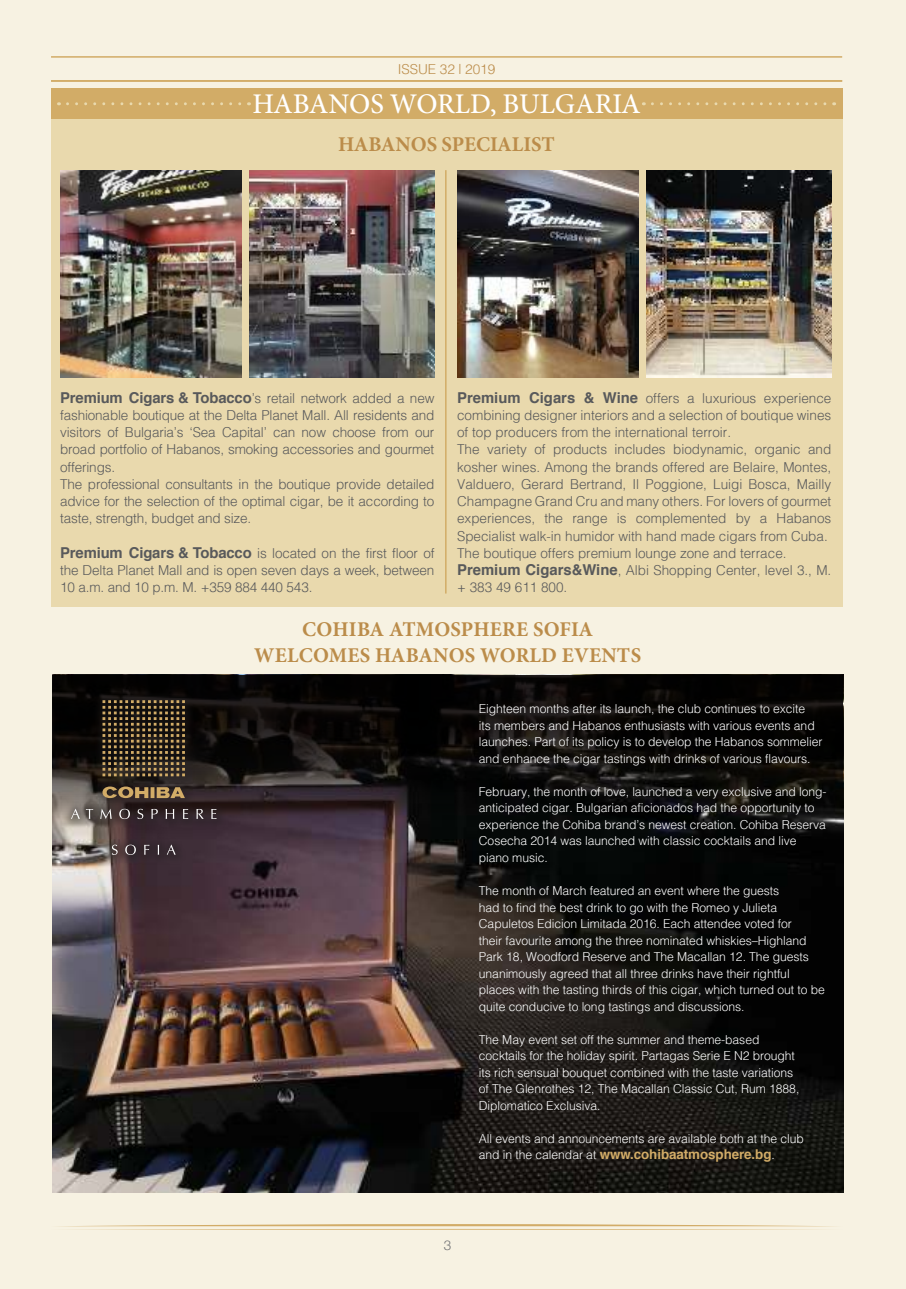
<style>
.page{position:relative;width:906px;height:1289px;background:#fff}
.page>*{position:absolute;margin:0;border:0;box-sizing:border-box;transform-origin:0 0}
.t1{font:500 28.5px "Minion Pro";color:#fff}
.t2{font:700 21px/25.2px "Minion Pro";color:#bb8c4a;text-align:center}
.t3{font:300 15px/17.2px "Helv Cyr";color:#58595b}
.t4{font:300 15px "Helv Cyr";letter-spacing:-.005em;color:#bb8c4a}
.t5{font:300 13.5px/16.5px "Helv Cyr";letter-spacing:-.005em;color:#fff}
.t6{font:700 13.5px "Helvetica";letter-spacing:-.005em;color:#d2ac67}
.t7{font:300 13.5px "Helvetica Neue";color:#6d6e71}
.s1{font-family:"Helvetica";font-weight:700}
.s2{font-family:"Helv Cyr";font-weight:300;color:#fff}
</style>
<div class="page">
<div style="left:0;top:0;width:906px;height:1288px;background:#f7f2e2"></div>
<div style="left:51px;top:115px;width:791px;height:492px;background:#e9d9ad"></div>
<img style="left:52px;top:674px;width:791px;height:517px">
<svg style="left:52px;top:674px;width:790px;height:189px;background:#131010"></svg>
<div style="left:62px;top:690px;width:164px;height:174px;background:#231f20;opacity:.4"></div>
<svg style="left:71px;top:808px;width:145px;height:11px;background:#595050"></svg>
<svg style="left:102px;top:700px;width:83px;height:76px;background:#483b28"></svg>
<svg style="left:102px;top:786px;width:83px;height:12px"></svg>
<svg style="left:112px;top:844px;width:6px;height:10px"></svg>
<svg style="left:125px;top:844px;width:11px;height:11px"></svg>
<svg style="left:144px;top:844px;width:5px;height:10px"></svg>
<svg style="left:167px;top:844px;width:9px;height:10px"></svg>
<svg style="left:59px;top:1224px;width:775px;height:5px"></svg>
<hr style="left:51px;top:56px;width:791px;height:2px;background:#d2ac67">
<hr style="left:51px;top:80px;width:791px;height:2px;background:#d2ac67">
<div style="left:51px;top:88px;width:791px;height:31px;background:#d2ac67"></div>
<svg style="left:68px;top:102px;width:181px;height:3px"></svg>
<svg style="left:652px;top:102px;width:182px;height:3px"></svg>
<img style="left:60px;top:170px;width:182px;height:207px">
<img style="left:646px;top:170px;width:185px;height:207px">
<img style="left:457px;top:170px;width:182px;height:207px">
<hr style="left:445px;top:170px;width:1px;height:423px;background:#d2ac67">
<img style="left:249px;top:170px;width:185px;height:207px">
<p class="t4" style="left:398px;top:61px;width:99px">ISSUE 32 | 2019</p>
<h1 class="t1" style="left:252px;top:93px;width:390px">HABANOS WORLD, BULGARIA</h1>
<h2 class="t2" style="left:338px;top:131px;width:218px">HABANOS SPECIALIST</h2>
<p class="t3" style="left:60px;top:389px;width:376px"><span class="s1">Premium Cigars &amp; Tobacco</span>’s retail network added a new fashionable boutique at the Delta Planet Mall. All residents and visitors of Bulgaria’s ‘Sea Capital’ can now choose from our broad portfolio of Habanos, smoking accessories and gourmet offerings.<br>The professional consultants in the boutique provide detailed advice for the selection of the optimal cigar, be it according to taste, strength, budget and size.</p>
<p class="t3" style="left:60px;top:544px;width:376px;text-align:justify"><span class="s1">Premium Cigars &amp; Tobacco</span> is located on the first floor of the Delta Planet Mall and is open seven days a week, between 10 a.m. and 10 p.m. M. +359 884 440 543.</p>
<h2 class="t2" style="left:254px;top:616px;width:388px">COHIBA ATMOSPHERE SOFIA<br>WELCOMES HABANOS WORLD EVENTS</h2>
<p class="t3" style="left:457px;top:389px;width:376px"><span class="s1">Premium Cigars &amp; Wine</span> offers a luxurious experience combining designer interiors and a selection of boutique wines of top producers from the international terroir.<br>The variety of products includes biodynamic, organic and kosher wines. Among the brands offered are Belaire, Montes, Valduero, Gerard Bertrand, Il Poggione, Luigi Bosca, Mailly Champagne Grand Cru and many others. For lovers of gourmet experiences, the range is complemented by a Habanos Specialist walk-in humidor with hand made cigars from Cuba.<br>The boutique offers premium lounge zone and terrace.<br><span class="s1">Premium Cigars&amp;Wine</span>, Albi Shopping Center, level 3., M. + 383 49 611 800.</p>
<p class="t5" style="left:479px;top:700px;width:345px">Eighteen months after its launch, the club continues to excite<br>its members and Habanos enthusiasts with various events and launches. Part of its policy is to develop the Habanos sommelier and enhance the cigar tastings with drinks of various flavours.</p>
<p class="t5" style="left:479px;top:783px;width:349px">February, the month of love, launched a very exclusive and long&shy;anticipated cigar. Bulgarian aficionados had the opportunity to experience the Cohiba brand’s newest creation. Cohiba Reserva Cosecha 2014 was launched with classic cocktails and live piano music.</p>
<p class="t5" style="left:479px;top:882px;width:347px">The month of March featured an event where the guests<br>had to find the best drink to go with the Romeo y Julieta Capuletos Edicion Limitada 2016. Each attendee voted for<br>their favourite among the three nominated whiskies—Highland Park 18, Woodford Reserve and The Macallan 12. The guests unanimously agreed that all three drinks have their rightful places with the tasting thirds of this cigar, which turned out to be quite conducive to long tastings and discussions.</p>
<p class="t5" style="left:479px;top:1030px;width:322px">The May event set off the summer and theme-based cocktails for the holiday spirit. Partagas Serie E N2 brought its rich sensual bouquet combined with the taste variations of The Glenrothes 12, The Macallan Classic Cut, Rum 1888, Diplomatico Exclusiva.</p>
<p class="t5" style="left:479px;top:1129px;width:326px">All events and announcements are available both at the club</p>
<p class="t6" style="left:479px;top:1148px;width:297px"><span class="s2">and in the calendar at</span> www.cohibaatmosphere.bg<span class="s2">.</span></p>
<p class="t7" style="left:444px;top:1239px;width:9px">3</p>
</div>
